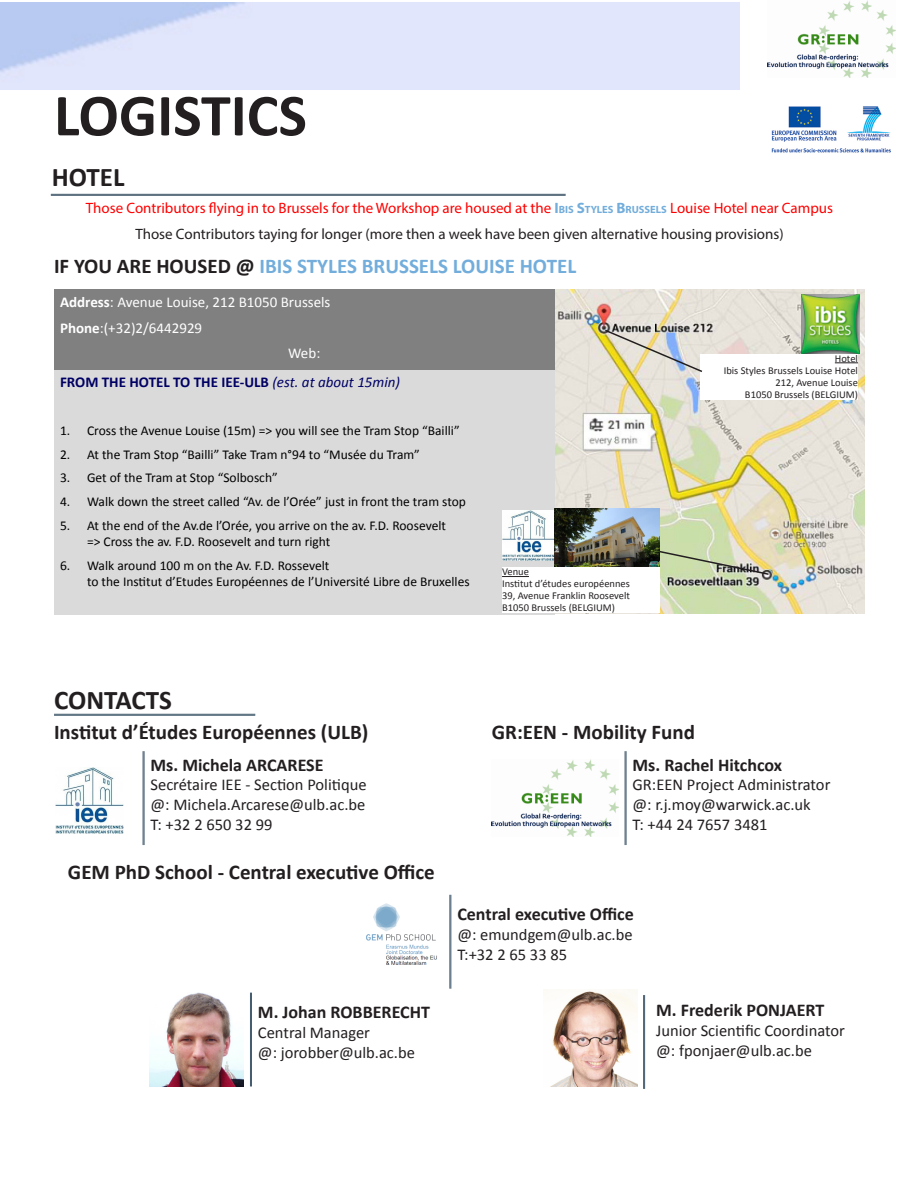
<style>
.page{position:relative;width:919px;height:1191px;background:#fff}
.page>*{position:absolute;margin:0;border:0;box-sizing:border-box;transform-origin:0 0}
.Body{font:700 60px "Calibri";color:#231f20}
.Head_3{font:700 27px "Calibri";color:#231f20}
.Body_4{font:700 21px "Calibri";color:#231f20}
.Body_7{font:700 21px "Calibri";color:#72addb}
.t1{font:700 18px "Calibri";color:#231f20}
.t2{font:16.5px "Calibri";color:#231f20}
.Body-2{font:15px "Myriad Pro";color:#f00}
.Body-3{font:15px "Myriad Pro";color:#231f20}
.Body-4{font:15px "Calibri";color:#fff}
.Body-5{font:700 15px "Calibri";color:#000064}
.t3{font:13.5px/16.2px "Calibri";color:#000}
.Body-6{font:10.5px "Calibri";color:#231f20}
.s1{font-weight:700;color:#72addb}
.s2{font-weight:700;font-size:10.5px;color:#72addb}
.s3{color:#231f20}
.s4{font-weight:700}
.s5{font-weight:400;font-style:italic}
</style>
<div class="page">
<img style="left:554px;top:289px;width:310px;height:324px">
<hr style="left:51px;top:194px;width:514px;height:1px;background:#425a6d">
<hr style="left:51px;top:195px;width:514px;height:1px;background:#425a6d">
<img style="left:771px;top:106px;width:120px;height:47px">
<img style="left:767px;top:0;width:127px;height:77px">
<hr style="left:54px;top:714px;width:201px;height:1px;background:#425a6d">
<hr style="left:54px;top:715px;width:201px;height:1px;background:#425a6d">
<img style="left:150px;top:992px;width:93px;height:95px">
<img style="left:550px;top:989px;width:87px;height:98px">
<hr style="left:251px;top:992px;width:1px;height:94px;background:#425a6d">
<hr style="left:250px;top:992px;width:1px;height:94px;background:#425a6d">
<hr style="left:644px;top:995px;width:1px;height:94px;background:#425a6d">
<hr style="left:643px;top:995px;width:1px;height:94px;background:#425a6d">
<hr style="left:450px;top:894px;width:1px;height:94px;background:#425a6d">
<hr style="left:449px;top:894px;width:1px;height:94px;background:#425a6d">
<img style="left:366px;top:903px;width:72px;height:62px">
<hr style="left:144px;top:751px;width:1px;height:94px;background:#425a6d">
<hr style="left:143px;top:751px;width:1px;height:94px;background:#425a6d">
<img style="left:55px;top:767px;width:68px;height:66px">
<img style="left:491px;top:759px;width:127px;height:77px">
<hr style="left:625px;top:751px;width:1px;height:94px;background:#425a6d">
<hr style="left:624px;top:751px;width:1px;height:94px;background:#425a6d">
<div style="left:54px;top:290px;width:500px;height:80px;background:#808080"></div>
<div style="left:54px;top:370px;width:500px;height:244px;background:#dadada"></div>
<img style="left:801px;top:294px;width:58px;height:59px">
<img style="left:502px;top:510px;width:51px;height:50px">
<img style="left:554px;top:508px;width:105px;height:59px">
<div style="left:502px;top:567px;width:157px;height:46px;background:#fff"></div>
<svg style="left:502px;top:576px;width:27px;height:1px"></svg>
<div style="left:700px;top:354px;width:157px;height:45px;background:#fff"></div>
<svg style="left:834px;top:362px;width:23px;height:1px"></svg>
<svg style="left:657px;top:550px;width:113px;height:26px;background:#bfc6a0"></svg>
<img style="left:603px;top:328px;width:100px;height:45px">
<p class="Body" style="left:54px;top:77px;width:254px">LOGISTICS</p>
<p class="Head_3" style="left:52px;top:160px;width:74px">HOTEL</p>
<p class="Body-2" style="left:86px;top:199px;width:748px">Those Contributors flying in to Brussels for the Workshop are housed at the <span class="s1">I</span><span class="s2">BIS</span> <span class="s1">S</span><span class="s2">TYLES</span> <span class="s1">B</span><span class="s2">RUSSELS</span> Louise Hotel near Campus</p>
<p class="Body-3" style="left:135px;top:224px;width:649px">Those Contributors taying for longer (more then a week have been given alternative housing provisions)</p>
<p class="Body_7" style="left:54px;top:253px;width:523px"><span class="s3">IF YOU ARE HOUSED @</span> IBIS STYLES BRUSSELS LOUISE HOTEL</p>
<p class="Body-4" style="left:60px;top:292px;width:272px"><span class="s4">Address</span>: Avenue Louise, 212 B1050 Brussels</p>
<p class="Body-4" style="left:60px;top:318px;width:144px"><span class="s4">Phone</span>:(+32)2/6442929</p>
<p class="Body-4" style="left:288px;top:343px;width:34px">Web:</p>
<p class="Body-5" style="left:60px;top:373px;width:341px">FROM THE HOTEL TO THE IEE-ULB <span class="s5">(est. at about 15min)</span></p>
<p class="t3" style="left:60px;top:422px;width:401px">1. Cross the Avenue Louise (15m) =&gt; you will see the Tram Stop “Bailli”</p>
<p class="t3" style="left:60px;top:446px;width:361px">2. At the Tram Stop “Bailli” Take Tram n°94 to “Musée du Tram”</p>
<p class="t3" style="left:60px;top:470px;width:219px">3. Get of the Tram at Stop “Solbosch”</p>
<p class="t3" style="left:60px;top:493px;width:407px">4. Walk down the street called “Av. de l’Orée” just in front the tram stop</p>
<p class="t3" style="left:87px;top:517px;width:360px;text-indent:-27px">5. At the end of the Av.de l’Orée, you arrive on the av. F.D. Roosevelt =&gt; Cross the av. F.D. Roosevelt and turn right</p>
<p class="t3" style="left:87px;top:557px;width:384px;text-indent:-27px">6. Walk around 100 m on the Av. F.D. Rossevelt<br>to the Institut d’Etudes Européennes de l’Université Libre de Bruxelles</p>
<p class="Head_3" style="left:54px;top:682px;width:119px">CONTACTS</p>
<p class="Body-6" style="left:502px;top:565px;width:28px">Venue</p>
<p class="Body-6" style="left:502px;top:577px;width:129px">Institut d’études européennes</p>
<p class="Body-6" style="left:502px;top:589px;width:129px">39, Avenue Franklin Roosevelt</p>
<p class="Body-6" style="left:502px;top:601px;width:114px">B1050 Brussels (BELGIUM)</p>
<p class="Body-6" style="left:834px;top:351px;width:25px">Hotel</p>
<p class="Body-6" style="left:723px;top:363px;width:136px">Ibis Styles Brussels Louise Hotel</p>
<p class="Body-6" style="left:775px;top:375px;width:84px">212, Avenue Louise</p>
<p class="Body-6" style="left:745px;top:387px;width:114px">B1050 Brussels (BELGIUM)</p>
<p class="Body_4" style="left:54px;top:718px;width:316px">Institut d’Études Européennes (ULB)</p>
<p class="t1" style="left:150px;top:753px;width:174px">Ms. Michela ARCARESE</p>
<p class="t2" style="left:150px;top:774px;width:217px">Secrétaire IEE - Section Politique</p>
<p class="t2" style="left:150px;top:794px;width:216px">@: Michela.Arcarese@ulb.ac.be</p>
<p class="t2" style="left:150px;top:814px;width:123px">T: +32 2 650 32 99</p>
<p class="Body_4" style="left:68px;top:858px;width:368px">GEM PhD School - Central executive Office</p>
<p class="t1" style="left:258px;top:1000px;width:174px">M. Johan ROBBERECHT</p>
<p class="t2" style="left:258px;top:1022px;width:114px">Central Manager</p>
<p class="t2" style="left:258px;top:1041px;width:158px">@: jorobber@ulb.ac.be</p>
<p class="Body_4" style="left:491px;top:718px;width:205px">GR:EEN - Mobility Fund</p>
<p class="t1" style="left:632px;top:753px;width:151px">Ms. Rachel Hitchcox</p>
<p class="t2" style="left:632px;top:774px;width:199px">GR:EEN Project Administrator</p>
<p class="t2" style="left:632px;top:794px;width:180px">@: r.j.moy@warwick.ac.uk</p>
<p class="t2" style="left:632px;top:814px;width:136px">T: +44 24 7657 3481</p>
<p class="t1" style="left:457px;top:902px;width:178px">Central executive Office</p>
<p class="t2" style="left:457px;top:924px;width:177px">@: emundgem@ulb.ac.be</p>
<p class="t2" style="left:457px;top:944px;width:111px">T:+32 2 65 33 85</p>
<p class="t1" style="left:656px;top:998px;width:170px">M. Frederik PONJAERT</p>
<p class="t2" style="left:656px;top:1020px;width:190px">Junior Scientific Coordinator</p>
<p class="t2" style="left:656px;top:1039px;width:157px">@: fponjaer@ulb.ac.be</p>
</div>
